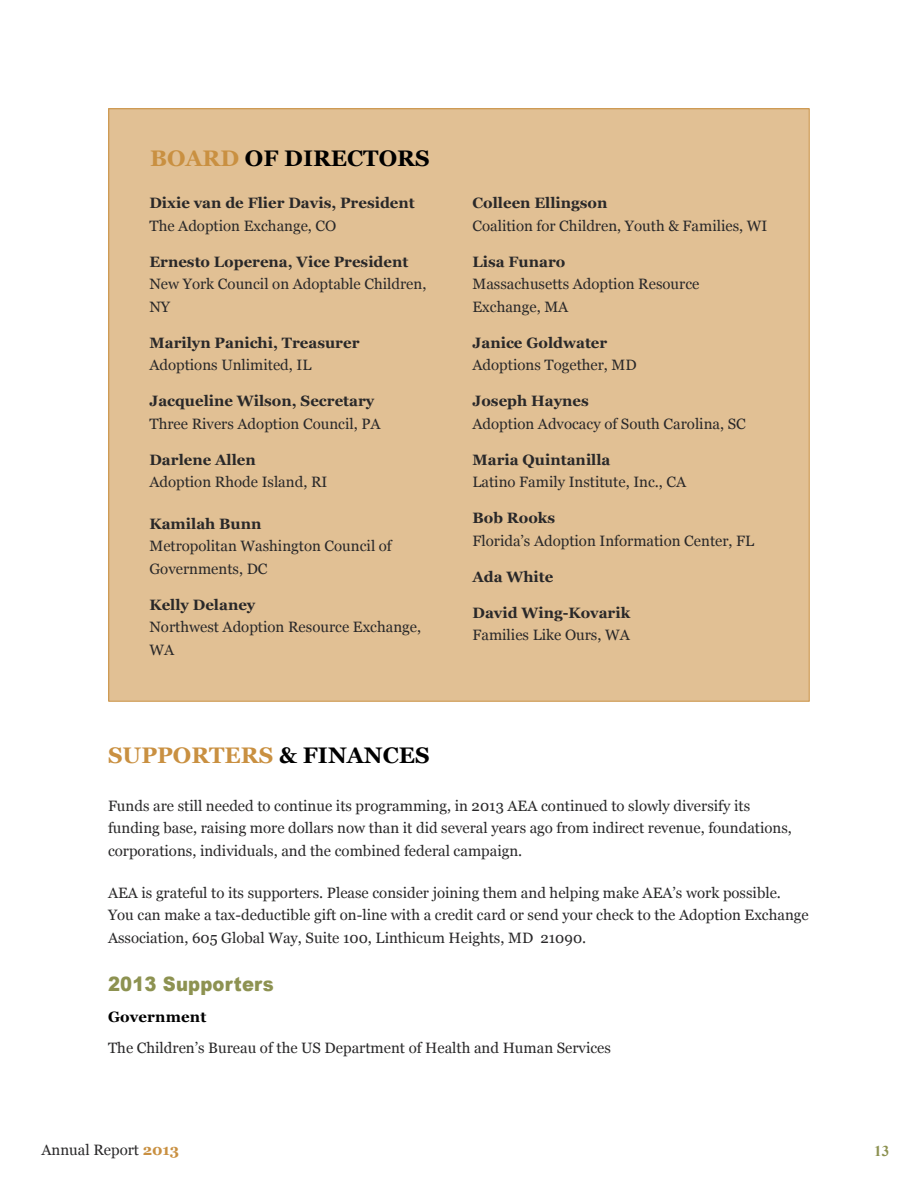
<style>
.page{position:relative;width:918px;height:1188px;background:#fff}
.page>*{position:absolute;margin:0;border:0;box-sizing:border-box;transform-origin:0 0}
.t1{font:700 22.5px "Georgia";color:#c99041}
.t2{font:700 22.5px "Georgia";color:#000}
.t3{font:900 19.8px "Arial";letter-spacing:.01em;color:#8d9251;scale:.91 1}
.t4{font:15px/22.5px "Georgia";color:#292829}
.t5{font:700 15px "Georgia";color:#292829}
.t6{font:700 15px "Georgia";letter-spacing:.01em;color:#000}
.t7{font:700 15px "Times New Roman";color:#8d9251}
.s1{color:#000}
.s2{font-weight:700;color:#c99041}
</style>
<div class="page">
<div style="left:109px;top:109px;width:700px;height:592px;background:#e1c094"></div>
<h1 class="t1" style="left:150px;top:144px;width:36px">Board</h1>
<h1 class="t2" style="left:245px;top:144px;width:75px">of Directors</h1>
<p class="t5" style="left:149px;top:193px;width:267px">Dixie van de Flier Davis, President</p>
<p class="t4" style="left:149px;top:214px;width:189px">The Adoption Exchange, CO</p>
<p class="t5" style="left:149px;top:252px;width:261px">Ernesto Loperena, Vice President</p>
<p class="t4" style="left:149px;top:273px;width:278px">New York Council on Adoptable Children,<br>NY</p>
<p class="t5" style="left:149px;top:333px;width:212px">Marilyn Panichi, Treasurer</p>
<p class="t4" style="left:149px;top:354px;width:164px">Adoptions Unlimited, IL</p>
<p class="t5" style="left:149px;top:391px;width:226px">Jacqueline Wilson, Secretary</p>
<p class="t4" style="left:149px;top:412px;width:233px">Three Rivers Adoption Council, PA</p>
<p class="t5" style="left:149px;top:450px;width:108px">Darlene Allen</p>
<p class="t4" style="left:149px;top:471px;width:179px">Adoption Rhode Island, RI</p>
<p class="t5" style="left:149px;top:514px;width:114px">Kamilah Bunn</p>
<p class="t4" style="left:149px;top:535px;width:244px">Metropolitan Washington Council of<br>Governments, DC</p>
<p class="t5" style="left:149px;top:595px;width:107px">Kelly Delaney</p>
<p class="t4" style="left:149px;top:616px;width:273px">Northwest Adoption Resource Exchange,<br>WA</p>
<p class="t5" style="left:473px;top:193px;width:136px">Colleen Ellingson</p>
<p class="t4" style="left:473px;top:214px;width:296px">Coalition for Children, Youth &amp; Families, WI</p>
<p class="t5" style="left:473px;top:252px;width:94px">Lisa Funaro</p>
<p class="t4" style="left:473px;top:273px;width:228px">Massachusetts Adoption Resource<br>Exchange, MA</p>
<p class="t5" style="left:473px;top:333px;width:136px">Janice Goldwater</p>
<p class="t4" style="left:473px;top:354px;width:166px">Adoptions Together, MD</p>
<p class="t5" style="left:473px;top:391px;width:118px">Joseph Haynes</p>
<p class="t4" style="left:473px;top:412px;width:275px">Adoption Advocacy of South Carolina, SC</p>
<p class="t5" style="left:473px;top:450px;width:140px">Maria Quintanilla</p>
<p class="t4" style="left:473px;top:471px;width:215px">Latino Family Institute, Inc., CA</p>
<p class="t5" style="left:473px;top:508px;width:84px">Bob Rooks</p>
<p class="t4" style="left:473px;top:529px;width:283px">Florida’s Adoption Information Center, FL</p>
<p class="t5" style="left:473px;top:567px;width:82px">Ada White</p>
<p class="t5" style="left:473px;top:603px;width:159px">David Wing-Kovarik</p>
<p class="t4" style="left:473px;top:624px;width:159px">Families Like Ours, WA</p>
<h1 class="t1" style="left:108px;top:741px;width:212px">SUPPORTERS <span class="s1">&amp; finances</span></h1>
<p class="t4" style="left:108px;top:795px;width:686px">Funds are still needed to continue its programming, in 2013 AEA continued to slowly diversify its funding base, raising more dollars now than it did several years ago from indirect revenue, foundations, corporations, individuals, and the combined federal campaign.</p>
<p class="t4" style="left:108px;top:881px;width:702px">AEA is grateful to its supporters. Please consider joining them and helping make AEA’s work possible.<br>You can make a tax-deductible gift on-line with a credit card or send your check to the Adoption Exchange<br>Association, 605 Global Way, Suite 100, Linthicum Heights, MD 21090.</p>
<h2 class="t3" style="left:108px;top:970px;width:184px">2013 Supporters</h2>
<p class="t6" style="left:108px;top:1007px;width:100px">Government</p>
<p class="t4" style="left:108px;top:1037px;width:505px">The Children’s Bureau of the US Department of Health and Human Services</p>
<p class="t4" style="left:41px;top:1139px;width:139px">Annual Report <span class="s2">2013</span></p>
<p class="t7" style="left:874px;top:1141px;width:16px">13</p>
</div>
